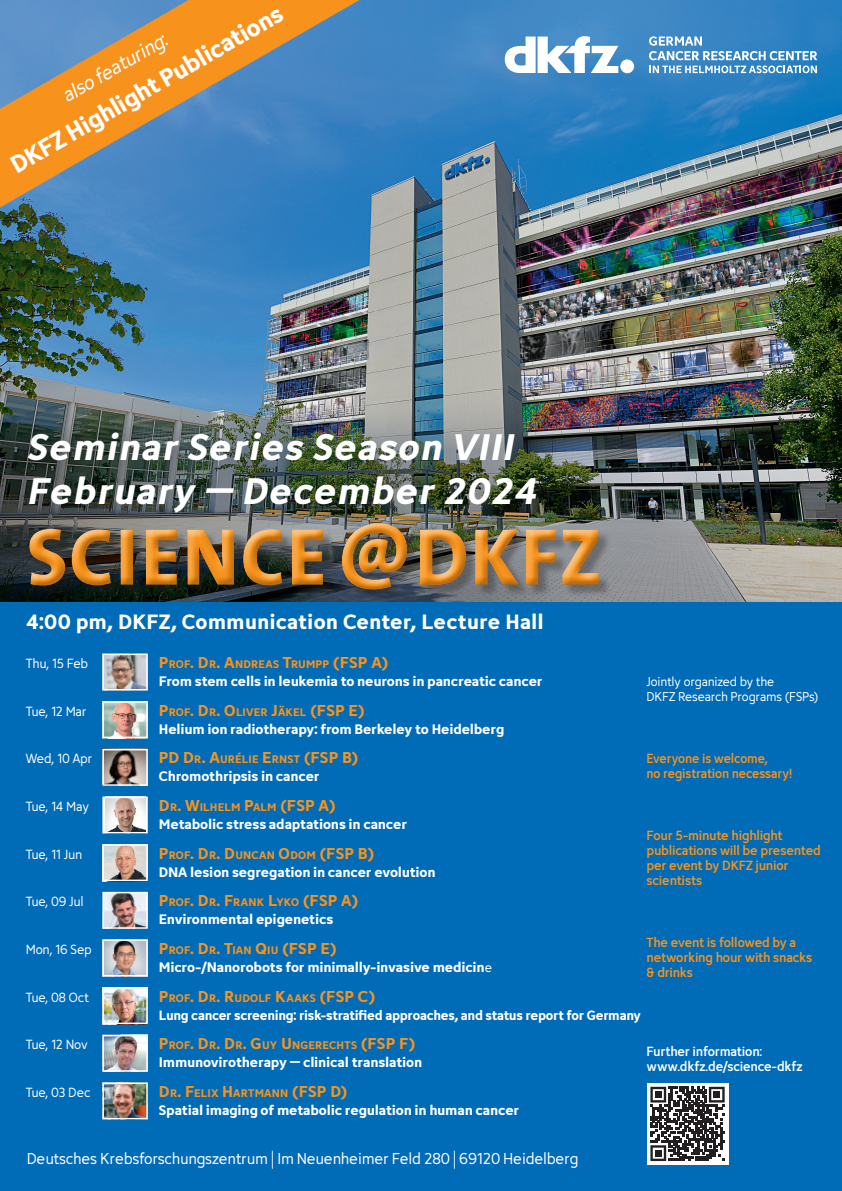
<style>
.page{position:relative;width:842px;height:1191px;background:#fff}
.page>*{position:absolute;margin:0;border:0;box-sizing:border-box;transform-origin:0 0}
.t1{font:italic 700 37.5px/44.2px "Avancement 2020";letter-spacing:.03em;color:#fff}
.t2{font:700 25px "Avancement 2020";color:#fff}
.t3{font:700 21px "Avancement 2020";letter-spacing:.01em;color:#fff}
.t4{font:italic 20.6px "Avancement 2020";color:#fff}
.t5{font:700 16px "Avancement 2020";color:#f7931d}
.t6{font:16px "Avancement 2020";letter-spacing:-.01em;color:#fff}
.t7{font:700 14px "Avancement 2020";letter-spacing:-.01em;color:#fff}
.t8{font:700 13.7px "Avancement 2020";letter-spacing:-.02em;color:#fff;scale:.96 1}
.t9{font:500 13.5px/15px "Avancement 2020";letter-spacing:-.01em;color:#f7931d}
.t10{font:13.5px "Avancement 2020";letter-spacing:-.01em;color:#fff}
.t11{font:500 13.5px/15px "Avancement 2020";letter-spacing:-.01em;color:#fff}
.t12{font:13px/15px "Avancement 2020";letter-spacing:-.01em;color:#fff}
.t13{font:700 11.2px "Avancement 2020";letter-spacing:.02em;color:#f7931d}
.s1{font-size:16px}
.s2{font-size:11.2px}
.s3{font-weight:400;font-size:13.5px}
</style>
<div class="page">
<img style="left:0;top:0;width:842px;height:385px">
<img style="left:0;top:385px;width:842px;height:217px">
<div style="left:0;top:602px;width:842px;height:589px;background:#006bb6"></div>
<div style="left:31px;top:524px;width:580px;height:78px;background:#231f20;opacity:.35"></div>
<div style="left:28px;top:517px;width:571px;height:73px;background:#fff;opacity:.56"></div>
<div style="left:28px;top:523px;width:571px;height:67px;background:#231f20;opacity:.3"></div>
<svg style="left:0;top:0;width:359px;height:207px;background:#878b86"></svg>
<svg style="left:505px;top:33px;width:129px;height:40px"></svg>
<svg style="left:649px;top:36px;width:168px;height:24px;background:#65a1d1"></svg>
<svg style="left:649px;top:66px;width:168px;height:7px"></svg>
<img style="left:105px;top:1085px;width:40px;height:31px">
<div style="left:102px;top:1082px;width:46px;height:37px;border:2px solid #fff"></div>
<img style="left:105px;top:656px;width:40px;height:31px">
<div style="left:102px;top:653px;width:46px;height:37px;border:2px solid #fff"></div>
<img style="left:105px;top:752px;width:40px;height:31px">
<div style="left:102px;top:749px;width:46px;height:37px;border:2px solid #fff"></div>
<img style="left:105px;top:990px;width:40px;height:31px">
<div style="left:102px;top:987px;width:46px;height:37px;border:2px solid #fff"></div>
<img style="left:105px;top:1037px;width:40px;height:31px">
<div style="left:102px;top:1034px;width:46px;height:37px;border:2px solid #fff"></div>
<img style="left:105px;top:704px;width:40px;height:31px">
<div style="left:102px;top:701px;width:46px;height:37px;border:2px solid #fff"></div>
<img style="left:105px;top:895px;width:40px;height:30px">
<div style="left:102px;top:892px;width:46px;height:36px;border:2px solid #fff"></div>
<img style="left:105px;top:799px;width:40px;height:31px">
<div style="left:102px;top:796px;width:46px;height:37px;border:2px solid #fff"></div>
<img style="left:105px;top:847px;width:40px;height:31px">
<div style="left:102px;top:844px;width:46px;height:37px;border:2px solid #fff"></div>
<img style="left:105px;top:942px;width:40px;height:31px">
<div style="left:102px;top:939px;width:46px;height:37px;border:2px solid #fff"></div>
<div style="left:647px;top:1083px;width:81px;height:81px;background:#fff"></div>
<svg style="left:650px;top:1086px;width:75px;height:75px"></svg>
<div style="left:655px;top:1091px;width:7px;height:7px;background:#231f20"></div>
<div style="left:713px;top:1091px;width:7px;height:7px;background:#231f20"></div>
<div style="left:655px;top:1149px;width:7px;height:7px;background:#231f20"></div>
<h2 class="t2" style="left:2px;top:148px;width:312px;rotate:-30deg">DKFZ Highlight Publications</h2>
<h3 class="t4" style="left:57px;top:83px;width:119px;rotate:-30deg">also featuring:</h3>
<h1 class="t1" style="left:29px;top:422px;width:510px">Seminar Series Season VIII<br>February – December 2024</h1>
<h3 class="t3" style="left:26px;top:603px;width:519px">4:00 pm, DKFZ, Communication Center, Lecture Hall</h3>
<p class="t10" style="left:26px;top:653px;width:64px">Thu, 15 Feb</p>
<p class="t13" style="left:159px;top:654px;width:231px"><span class="s1">P</span>ROF<span class="s1">. D</span>R<span class="s1">. A</span>NDREAS <span class="s1">T</span>RUMPP <span class="s1">(FSP A)</span></p>
<p class="t7" style="left:159px;top:669px;width:385px">From stem cells in leukemia to neurons in pancreatic cancer</p>
<p class="t10" style="left:26px;top:701px;width:62px">Tue, 12 Mar</p>
<p class="t13" style="left:159px;top:702px;width:207px"><span class="s1">P</span>ROF<span class="s1">. D</span>R<span class="s1">. O</span>LIVER <span class="s1">J</span>ÄKEL <span class="s1">(FSP E)</span></p>
<p class="t7" style="left:159px;top:716px;width:347px">Helium ion radiotherapy: from Berkeley to Heidelberg</p>
<p class="t10" style="left:26px;top:749px;width:68px">Wed, 10 Apr</p>
<p class="t5" style="left:159px;top:744px;width:201px">PD D<span class="s2">R</span>. A<span class="s2">URÉLIE</span> E <span class="s2">RNST</span> (FSP B)</p>
<p class="t7" style="left:159px;top:764px;width:162px">Chromothripsis in cancer</p>
<p class="t10" style="left:26px;top:796px;width:65px">Tue, 14 May</p>
<p class="t5" style="left:159px;top:791px;width:178px">D<span class="s2">R</span>. W<span class="s2">ILHELM</span> P<span class="s2">ALM</span> (FSP A)</p>
<p class="t7" style="left:159px;top:812px;width:250px">Metabolic stress adaptations in cancer</p>
<p class="t10" style="left:26px;top:844px;width:58px">Tue, 11 Jun</p>
<p class="t5" style="left:159px;top:839px;width:217px">P<span class="s2">ROF</span>. D<span class="s2">R</span>. D<span class="s2">UNCAN</span> O<span class="s2">DOM</span> (FSP B)</p>
<p class="t7" style="left:159px;top:859px;width:278px">DNA lesion segregation in cancer evolution</p>
<p class="t10" style="left:26px;top:892px;width:59px">Tue, 09 Jul</p>
<p class="t5" style="left:159px;top:887px;width:201px">P<span class="s2">ROF</span>. D<span class="s2">R</span>. F<span class="s2">RANK</span> L<span class="s2">YKO</span> (FSP A)</p>
<p class="t7" style="left:159px;top:907px;width:176px">Environmental epigenetics</p>
<p class="t10" style="left:26px;top:939px;width:68px">Mon, 16 Sep</p>
<p class="t5" style="left:159px;top:934px;width:179px">P<span class="s2">ROF</span>. D<span class="s2">R</span>. T<span class="s2">IAN</span> Q<span class="s2">IU</span> (FSP E)</p>
<p class="t7" style="left:159px;top:955px;width:335px">Micro-/Nanorobots for minimally-invasive medicin<span class="s3">e</span></p>
<p class="t10" style="left:26px;top:987px;width:65px">Tue, 08 Oct</p>
<p class="t13" style="left:159px;top:988px;width:218px"><span class="s1">P</span>ROF<span class="s1">. D</span>R<span class="s1">. R</span>UDOLF <span class="s1">K</span>AAKS <span class="s1">(FSP C)</span></p>
<p class="t8" style="left:159px;top:1003px;width:503px">Lung cancer screening: risk-stratified approaches, and status report for Germany</p>
<p class="t10" style="left:26px;top:1035px;width:64px">Tue, 12 Nov</p>
<p class="t13" style="left:159px;top:1036px;width:258px"><span class="s1">P</span>ROF<span class="s1">. D</span>R<span class="s1">. D</span>R<span class="s1">. G</span>UY <span class="s1">U</span> NGERECHTS <span class="s1">(FSP F)</span></p>
<p class="t7" style="left:159px;top:1050px;width:265px">Immunovirotherapy – clinical translation</p>
<p class="t10" style="left:26px;top:1082px;width:66px">Tue, 03 Dec</p>
<p class="t13" style="left:159px;top:1083px;width:190px"><span class="s1">D</span>R<span class="s1">. F</span>ELIX <span class="s1">H</span>ARTMANN <span class="s1">(FSP D)</span></p>
<p class="t7" style="left:159px;top:1098px;width:362px">Spatial imaging of metabolic regulation in human cancer</p>
<p class="t12" style="left:647px;top:674px;width:173px">Jointly organized by the<br>DKFZ Research Programs (FSPs)</p>
<p class="t9" style="left:647px;top:751px;width:148px">Everyone is welcome,<br>no registration necessary!</p>
<p class="t9" style="left:647px;top:828px;width:176px">Four 5-minute highlight publications will be presented per event by DKFZ junior scientists</p>
<p class="t9" style="left:647px;top:935px;width:167px">The event is followed by a networking hour with snacks &amp; drinks</p>
<p class="t11" style="left:647px;top:1044px;width:157px">Further information: www.dkfz.de/science-dkfz</p>
<p class="t6" style="left:27px;top:1146px;width:553px">Deutsches Krebsforschungszentrum⏐Im Neuenheimer Feld 280⏐69120 Heidelberg</p>
</div>
